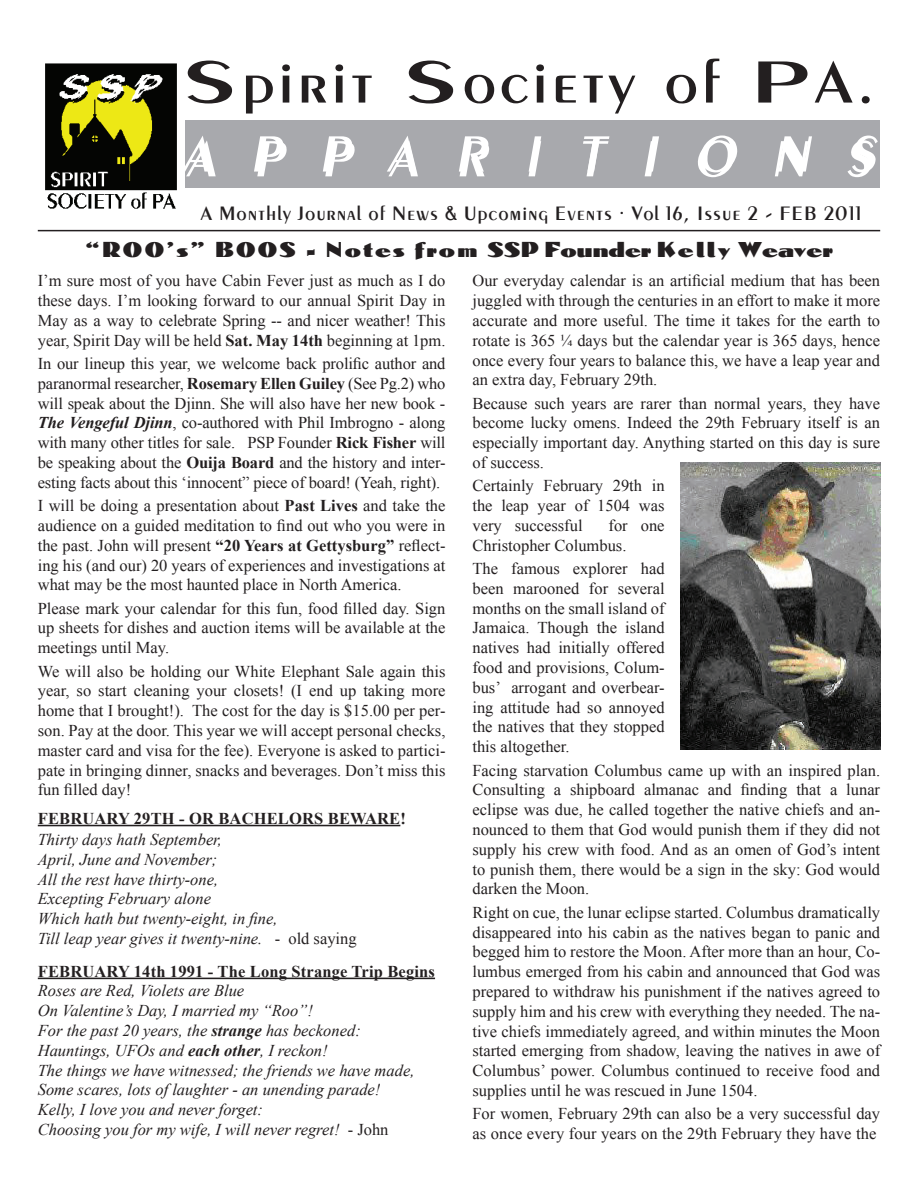
<style>
.page{position:relative;width:918px;height:1188px;background:#fff}
.page>*{position:absolute;margin:0;border:0;box-sizing:border-box;transform-origin:0 0}
.t1{font:63px "Penwin Regular SWFTE";letter-spacing:.045em;color:#231f20;scale:1.7 1}
.t2{font:italic 54px "Penwin Regular SWFTE";color:#fff}
.t3{font:22.5px "Domenic Regular SWFTE";letter-spacing:.1em;color:#231f20}
.t4{font:21px "Penwin Regular SWFTE";letter-spacing:.04em;color:#231f20}
.t5{font:16.5px/19.8px "Times New Roman";color:#231f20;text-align:justify}
.t6{font:italic 16.5px/19.8px "Times New Roman";color:#231f20}
.t7{font:700 16.5px "Times New Roman";letter-spacing:.01em;color:#231f20}
.s1{font-weight:700}
.s2{font-weight:700;font-style:italic}
.s3{font-style:normal}
</style>
<div class="page">
<div style="left:182px;top:120px;width:698px;height:68px;background:#a8a9ad"></div>
<hr style="left:38px;top:230px;width:842px;height:1px;background:#231f20">
<img style="left:45px;top:63px;width:140px;height:146px">
<hr style="left:38px;top:825px;width:362px;height:1px;background:#231f20">
<hr style="left:38px;top:978px;width:397px;height:1px;background:#231f20">
<img style="left:681px;top:463px;width:199px;height:287px">
<h1 class="t1" style="left:182px;top:44px;width:410px">Spirit Society of PA.</h1>
<h2 class="t2" style="left:182px;top:121px;width:706px">APPARITIONS</h2>
<p class="t4" style="left:201px;top:200px;width:662px">A Monthly Journal of News &amp; Upcoming Events • Vol 16, Issue 2 - FEB 2011</p>
<h3 class="t3" style="left:85px;top:236px;width:749px">“ROO’s” BOOS - Notes from SSP Founder Kelly Weaver</h3>
<p class="t5" style="left:38px;top:271px;width:409px">I’m sure most of you have Cabin Fever just as much as I do these days. I’m looking forward to our annual Spirit Day in May as a way to celebrate Spring -- and nicer weather! This year, Spirit Day will be held <span class="s1">Sat. May 14th</span> beginning at 1pm.</p>
<p class="t5" style="left:38px;top:353px;width:409px">In our lineup this year, we welcome back prolific author and paranormal researcher, <span class="s1">Rosemary Ellen Guiley</span> (See Pg.2) who will speak about the Djinn. She will also have her new book - <span class="s2">The Vengeful Djinn</span>, co-authored with Phil Imbrogno - along with many other titles for sale. PSP Founder <span class="s1">Rick Fisher</span> will be speaking about the <span class="s1">Ouija Board</span> and the history and inter&shy;esting facts about this ‘innocent” piece of board! (Yeah, right).</p>
<p class="t5" style="left:38px;top:496px;width:409px">I will be doing a presentation about <span class="s1">Past Lives</span> and take the audience on a guided meditation to find out who you were in the past. John will present <span class="s1">“20 Years at Gettysburg”</span> reflect&shy;ing his (and our) 20 years of experiences and investigations at what may be the most haunted place in North America.</p>
<p class="t5" style="left:38px;top:598px;width:409px">Please mark your calendar for this fun, food filled day. Sign up sheets for dishes and auction items will be available at the meetings until May.</p>
<p class="t5" style="left:38px;top:661px;width:409px">We will also be holding our White Elephant Sale again this year, so start cleaning your closets! (I end up taking more home that I brought!). The cost for the day is $15.00 per per&shy;son. Pay at the door. This year we will accept personal checks, master card and visa for the fee). Everyone is asked to partici&shy;pate in bringing dinner, snacks and beverages. Don’t miss this fun filled day!</p>
<p class="t7" style="left:38px;top:807px;width:370px">FEBRUARY 29TH - OR BACHELORS BEWARE!</p>
<p class="t6" style="left:38px;top:829px;width:320px">Thirty days hath September,<br>April, June and November;<br>All the rest have thirty-one,<br>Excepting February alone<br>Which hath but twenty-eight, in fine,<br>Till leap year gives it twenty-nine. <span class="s3">- old saying</span></p>
<p class="t7" style="left:38px;top:960px;width:399px">FEBRUARY 14th 1991 - The Long Strange Trip Begins</p>
<p class="t6" style="left:38px;top:981px;width:378px">Roses are Red, Violets are Blue<br>On Valentine’s Day, I married my “Roo”!<br>For the past 20 years, the <span class="s1">strange</span> has beckoned:<br>Hauntings, UFOs and <span class="s1">each other</span>, I reckon!<br>The things we have witnessed; the friends we have made, Some scares, lots of laughter - an unending parade!<br>Kelly, I love you and never forget:<br>Choosing you for my wife, I will never regret! <span class="s3">- John</span></p>
<p class="t5" style="left:472px;top:271px;width:409px">Our everyday calendar is an artificial medium that has been juggled with through the centuries in an effort to make it more accurate and more useful. The time it takes for the earth to rotate is 365 ¼ days but the calendar year is 365 days, hence once every four years to balance this, we have a leap year and an extra day, February 29th.</p>
<p class="t5" style="left:472px;top:393px;width:409px">Because such years are rarer than normal years, they have become lucky omens. Indeed the 29th February itself is an especially important day. Anything started on this day is sure of success.</p>
<p class="t5" style="left:472px;top:476px;width:194px">Certainly February 29th in the leap year of 1504 was very successful</p>
<p class="t5" style="left:472px;top:515px;width:194px;text-indent:136px">for one<br>Christopher Columbus.</p>
<p class="t5" style="left:472px;top:558px;width:194px">The famous explorer had been marooned for several months on the small island of Jamaica. Though the island natives had initially offered food and provisions, Colum&shy;bus’ arrogant and overbear&shy;ing attitude had so annoyed the natives that they stopped this altogether.</p>
<p class="t5" style="left:472px;top:760px;width:409px">Facing starvation Columbus came up with an inspired plan.<br>Consulting a shipboard almanac and finding that a lunar eclipse was due, he called together the native chiefs and an&shy;nounced to them that God would punish them if they did not supply his crew with food. And as an omen of God’s intent to punish them, there would be a sign in the sky: God would darken the Moon.</p>
<p class="t5" style="left:472px;top:902px;width:409px">Right on cue, the lunar eclipse started. Columbus dramatically disappeared into his cabin as the natives began to panic and begged him to restore the Moon. After more than an hour, Co&shy;lumbus emerged from his cabin and announced that God was prepared to withdraw his punishment if the natives agreed to supply him and his crew with everything they needed. The na&shy;tive chiefs immediately agreed, and within minutes the Moon started emerging from shadow, leaving the natives in awe of Columbus’ power. Columbus continued to receive food and supplies until he was rescued in June 1504.</p>
<p class="t5" style="left:472px;top:1104px;width:409px">For women, February 29th can also be a very successful day as once every four years on the 29th February they have the</p>
</div>
